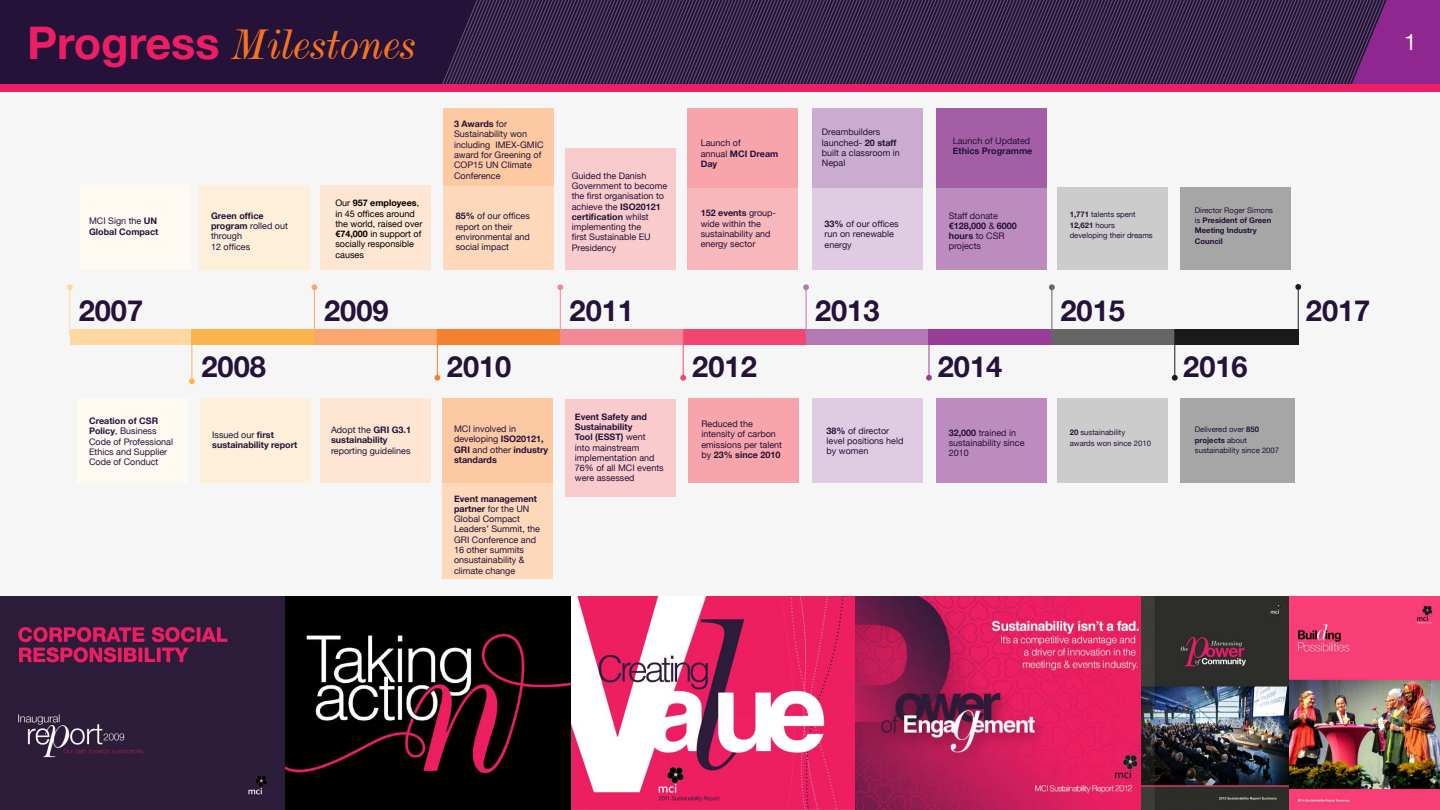
<style>
.page{position:relative;width:1440px;height:810px;background:#fff}
.page>*{position:absolute;margin:0;border:0;box-sizing:border-box;transform-origin:0 0}
.t1{font:45px "De Vinne BT Italic Text";color:#f47321}
.t2{font:700 29.03px "Helvetica Neue";color:#241239}
.t3{font:22.5px "Helvetica Neue";color:#fff}
.t4{font:9px/10.3px "Helvetica Neue";color:#241239}
.t5{font:700 9px/10.3px "Helvetica Neue";color:#241239}
.t6{font:9px/10.3px "Helvetica Neue";color:#000}
.t7{font:7.73px/10.3px "Helvetica Neue";color:#241239}
.t8{font:700 7.73px/10.3px "Helvetica Neue";color:#241239}
.s1{font-family:"Helvetica Neue";font-weight:700;color:#ed1e64}
.s2{font-weight:400}
.s3{font-weight:700}
</style>
<div class="page">
<div style="left:0;top:92px;width:1440px;height:550px;background:#f7f6f7"></div>
<img style="left:0;top:596px;width:1440px;height:214px">
<div style="left:78px;top:399px;width:110px;height:84px;background:#fefaf2"></div>
<div style="left:320px;top:399px;width:110px;height:84px;background:#fee6d3"></div>
<div style="left:688px;top:399px;width:111px;height:84px;background:#f7a4ab"></div>
<div style="left:80px;top:186px;width:111px;height:84px;background:#fefaf2"></div>
<div style="left:320px;top:186px;width:110px;height:84px;background:#fee6d3"></div>
<div style="left:688px;top:186px;width:110px;height:84px;background:#f8b7bb"></div>
<div style="left:812px;top:186px;width:111px;height:84px;background:#dfcce3"></div>
<div style="left:812px;top:399px;width:111px;height:84px;background:#dfcce3"></div>
<div style="left:936px;top:187px;width:110px;height:83px;background:#bd8cbf"></div>
<div style="left:936px;top:399px;width:110px;height:84px;background:#bd8cbf"></div>
<div style="left:1057px;top:187px;width:111px;height:83px;background:#ccc"></div>
<div style="left:1057px;top:399px;width:111px;height:84px;background:#ccc"></div>
<div style="left:936px;top:108px;width:110px;height:79px;background:#a45ea6"></div>
<div style="left:812px;top:108px;width:111px;height:79px;background:#ccabd0"></div>
<div style="left:688px;top:108px;width:110px;height:79px;background:#f7a4ab"></div>
<div style="left:1180px;top:187px;width:111px;height:83px;background:#a6a6a6"></div>
<div style="left:199px;top:186px;width:110px;height:84px;background:#feefd8"></div>
<div style="left:200px;top:399px;width:111px;height:84px;background:#feefd8"></div>
<div style="left:565px;top:399px;width:111px;height:97px;background:#facbcc"></div>
<div style="left:565px;top:148px;width:111px;height:122px;background:#facbcc"></div>
<div style="left:1180px;top:399px;width:114px;height:84px;background:#a6a6a6"></div>
<div style="left:442px;top:483px;width:110px;height:95px;background:#fdd8bb"></div>
<div style="left:442px;top:399px;width:110px;height:84px;background:#fcc9a3"></div>
<div style="left:443px;top:186px;width:111px;height:84px;background:#fdd8bb"></div>
<div style="left:443px;top:108px;width:111px;height:78px;background:#fcc9a3"></div>
<div style="left:684px;top:329px;width:122px;height:16px;background:#f04670"></div>
<div style="left:806px;top:329px;width:123px;height:16px;background:#b279b4"></div>
<div style="left:929px;top:329px;width:123px;height:16px;background:#983e97"></div>
<div style="left:1052px;top:329px;width:123px;height:16px;background:#666"></div>
<div style="left:1175px;top:329px;width:123px;height:16px;background:#1a1a1a"></div>
<svg style="left:803px;top:284px;width:6px;height:6px"></svg>
<hr style="left:806px;top:289px;width:1px;height:47px;background:#b279b4">
<svg style="left:1049px;top:284px;width:6px;height:6px"></svg>
<hr style="left:1052px;top:289px;width:1px;height:56px;background:#666">
<svg style="left:1295px;top:284px;width:6px;height:6px"></svg>
<hr style="left:1298px;top:288px;width:1px;height:47px;background:#1a1a1a">
<svg style="left:926px;top:375px;width:6px;height:6px"></svg>
<hr style="left:929px;top:329px;width:1px;height:47px;background:#983e97">
<svg style="left:1172px;top:375px;width:6px;height:6px"></svg>
<hr style="left:1174px;top:329px;width:1px;height:47px;background:#1a1a1a">
<div style="left:70px;top:329px;width:122px;height:16px;background:#fed7a1"></div>
<div style="left:192px;top:329px;width:122px;height:16px;background:#fcb54e"></div>
<div style="left:314px;top:329px;width:123px;height:16px;background:#f9a66f"></div>
<div style="left:437px;top:329px;width:123px;height:16px;background:#f48032"></div>
<div style="left:560px;top:329px;width:123px;height:16px;background:#f48996"></div>
<svg style="left:67px;top:284px;width:6px;height:6px"></svg>
<hr style="left:69px;top:289px;width:1px;height:47px;background:#fed7a1">
<svg style="left:312px;top:284px;width:5px;height:6px"></svg>
<hr style="left:314px;top:289px;width:1px;height:47px;background:#f9a66f">
<svg style="left:557px;top:284px;width:6px;height:6px"></svg>
<hr style="left:560px;top:289px;width:1px;height:47px;background:#f48996">
<svg style="left:434px;top:375px;width:6px;height:6px"></svg>
<hr style="left:437px;top:329px;width:1px;height:47px;background:#f48032">
<svg style="left:189px;top:378px;width:6px;height:6px"></svg>
<hr style="left:192px;top:333px;width:1px;height:48px;background:#fcb54e">
<svg style="left:680px;top:375px;width:6px;height:6px"></svg>
<hr style="left:683px;top:329px;width:1px;height:47px;background:#f04670">
<div style="left:0;top:0;width:1440px;height:84px;background:#241239"></div>
<div style="left:0;top:84px;width:1440px;height:8px;background:#ed1e64"></div>
<svg style="left:442px;top:0;width:998px;height:84px"></svg>
<h1 class="t1" style="left:27px;top:17px;width:391px"><span class="s1">Progress</span> Milestones</h1>
<h3 class="t3" style="left:1404px;top:26px;width:14px">1</h3>
<p class="t5" style="left:89px;top:216px;width:71px"><span class="s2">MCI Sign the</span> UN<br>Global Compact</p>
<p class="t4" style="left:211px;top:211px;width:78px"><span class="s3">Green office program</span> rolled out through<br>12 offices</p>
<p class="t6" style="left:335px;top:199px;width:88px">Our <span class="s3">957 employees</span>, in 45 offices around the world, raised over <span class="s3">€74,000</span> in support of socially responsible causes</p>
<p class="t5" style="left:454px;top:119px;width:55px">3 Awards <span class="s2">for</span></p>
<p class="t4" style="left:454px;top:130px;width:74px">Sustainability won</p>
<p class="t4" style="left:495px;top:140px;width:50px">IMEX-GMIC</p>
<p class="t4" style="left:454px;top:140px;width:89px">including<br>award for Greening of<br>COP15 UN Climate<br>Conference</p>
<p class="t4" style="left:456px;top:211px;width:76px"><span class="s3">85%</span> of our offices report on their environmental and social impact</p>
<p class="t4" style="left:572px;top:171px;width:97px">Guided the Danish<br>Government to become the first organisation to achieve the <span class="s3">ISO20121 certification</span> whilst implementing the<br>first Sustainable EU<br>Presidency</p>
<p class="t4" style="left:701px;top:139px;width:79px">Launch of<br>annual <span class="s3">MCI Dream<br>Day</span></p>
<p class="t5" style="left:701px;top:208px;width:77px">152 events <span class="s2">group-</span></p>
<p class="t4" style="left:701px;top:229px;width:71px">sustainability and energy sector</p>
<p class="t4" style="left:701px;top:219px;width:62px">wide within the</p>
<p class="t4" style="left:822px;top:128px;width:80px">Dreambuilders launched- <span class="s3">20 staff </span>built a classroom in<br>Nepal</p>
<p class="t4" style="left:953px;top:136px;width:79px">Launch of Updated</p>
<p class="t5" style="left:953px;top:146px;width:81px">Ethics Programme</p>
<p class="t4" style="left:825px;top:219px;width:76px"><span class="s3">33%</span> of our offices run on renewable energy</p>
<p class="t4" style="left:949px;top:211px;width:70px">Staff donate <span class="s3">€128,000</span> &amp; <span class="s3">6000 hours</span> to CSR projects</p>
<p class="t7" style="left:1070px;top:210px;width:85px"><span class="s3">1,771</span> talents spent<br><span class="s3">12,621</span> hours developing their dreams</p>
<p class="t8" style="left:1195px;top:205px;width:80px"><span class="s2">Director Roger Simons is</span> President of Green<br>Meeting Industry<br>Council</p>
<h2 class="t2" style="left:79px;top:288px;width:66px">2007</h2>
<h2 class="t2" style="left:324px;top:288px;width:66px">2009</h2>
<h2 class="t2" style="left:570px;top:288px;width:66px">2011</h2>
<h2 class="t2" style="left:815px;top:288px;width:66px">2013</h2>
<h2 class="t2" style="left:1060px;top:288px;width:66px">2015</h2>
<h2 class="t2" style="left:1306px;top:288px;width:66px">2017</h2>
<h2 class="t2" style="left:201px;top:344px;width:66px">2008</h2>
<h2 class="t2" style="left:447px;top:344px;width:66px">2010</h2>
<h2 class="t2" style="left:692px;top:344px;width:66px">2012</h2>
<h2 class="t2" style="left:938px;top:344px;width:66px">2014</h2>
<h2 class="t2" style="left:1183px;top:344px;width:66px">2016</h2>
<p class="t4" style="left:89px;top:416px;width:85px"><span class="s3">Creation of CSR<br>Policy</span>, Business<br>Code of Professional<br>Ethics and Supplier<br>Code of Conduct</p>
<p class="t5" style="left:212px;top:430px;width:87px"><span class="s2">Issued our</span> first sustainability report</p>
<p class="t5" style="left:331px;top:425px;width:82px"><span class="s2">Adopt the</span> GRI G3.1 sustainability</p>
<p class="t4" style="left:331px;top:446px;width:81px">reporting guidelines</p>
<p class="t4" style="left:454px;top:424px;width:96px">MCI involved in developing <span class="s3">ISO20121,<br>GRI</span> and other <span class="s3">industry standards</span></p>
<p class="t4" style="left:454px;top:494px;width:88px"><span class="s3">Event management partner</span> for the UN<br>Global Compact<br>Leaders’ Summit, the<br>GRI Conference and<br>16 other summits onsustainability &amp; climate change</p>
<p class="t4" style="left:575px;top:412px;width:90px"><span class="s3">Event Safety and<br>Sustainability<br>Tool (ESST)</span> went<br>into mainstream implementation and<br>76% of all MCI events were assessed</p>
<p class="t4" style="left:701px;top:419px;width:82px">Reduced the intensity of carbon emissions per talent by <span class="s3">23% since 2010</span></p>
<p class="t4" style="left:827px;top:426px;width:78px"><span class="s3">38%</span> of director level positions held by women</p>
<p class="t4" style="left:949px;top:428px;width:77px"><span class="s3">32,000</span> trained in sustainability since<br>2010</p>
<p class="t7" style="left:1070px;top:428px;width:83px"><span class="s3">20</span> sustainability awards won since 2010</p>
<p class="t7" style="left:1195px;top:425px;width:86px">Delivered over <span class="s3">850 projects</span> about sustainability since 2007</p>
</div>
